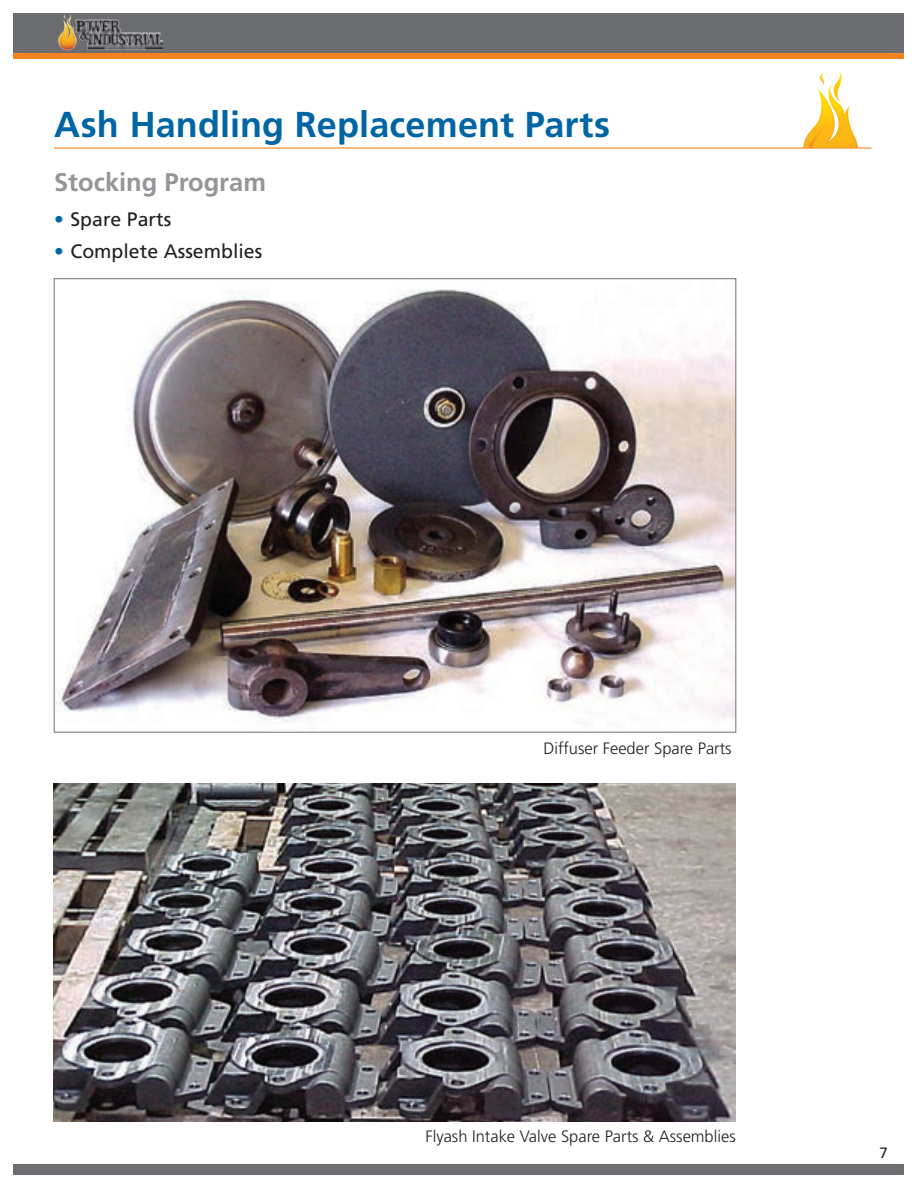
<style>
.page{position:relative;width:918px;height:1188px;background:#fff}
.page>*{position:absolute;margin:0;border:0;box-sizing:border-box;transform-origin:0 0}
.t1{font:700 36px "Frutiger";letter-spacing:.005em;color:#0065a4}
.t2{font:700 25.5px "Frutiger";color:#939598}
.t3{font:19.5px "Frutiger";color:#231f20}
.t4{font:300 16.5px "Frutiger";color:#231f20}
.t5{font:15px "Frutiger";color:#231f20}
.s1{color:#0065a4}
</style>
<div class="page">
<div style="left:14px;top:14px;width:890px;height:40px;background:#6c6d70"></div>
<div style="left:14px;top:53px;width:890px;height:6px;background:#f58220"></div>
<div style="left:14px;top:1164px;width:904px;height:10px;background:#6c6d70"></div>
<img style="left:57px;top:13px;width:105px;height:37px">
<hr style="left:54px;top:147px;width:818px;height:2px;background:#f58220">
<img style="left:803px;top:84px;width:55px;height:64px">
<img style="left:805px;top:97px;width:51px;height:51px">
<img style="left:833px;top:71px;width:9px;height:32px">
<img style="left:819px;top:72px;width:6px;height:14px">
<img style="left:809px;top:116px;width:43px;height:32px">
<img style="left:56px;top:289px;width:678px;height:435px">
<img style="left:54px;top:783px;width:682px;height:338px">
<div style="left:904px;top:0;width:14px;height:1188px;background:#fff"></div>
<h1 class="t1" style="left:54px;top:103px;width:558px">Ash Handling Replacement Parts</h1>
<h2 class="t2" style="left:54px;top:167px;width:214px">Stocking Program</h2>
<p class="t3" style="left:54px;top:208px;width:119px"><span class="s1">•</span> Spare Parts</p>
<p class="t3" style="left:54px;top:240px;width:210px"><span class="s1">•</span> Complete Assemblies</p>
<p class="t4" style="left:543px;top:739px;width:190px">Diffuser Feeder Spare Parts</p>
<p class="t4" style="left:425px;top:1127px;width:312px">Flyash Intake Valve Spare Parts &amp; Assemblies</p>
<p class="t5" style="left:880px;top:1144px;width:10px">7</p>
</div>
